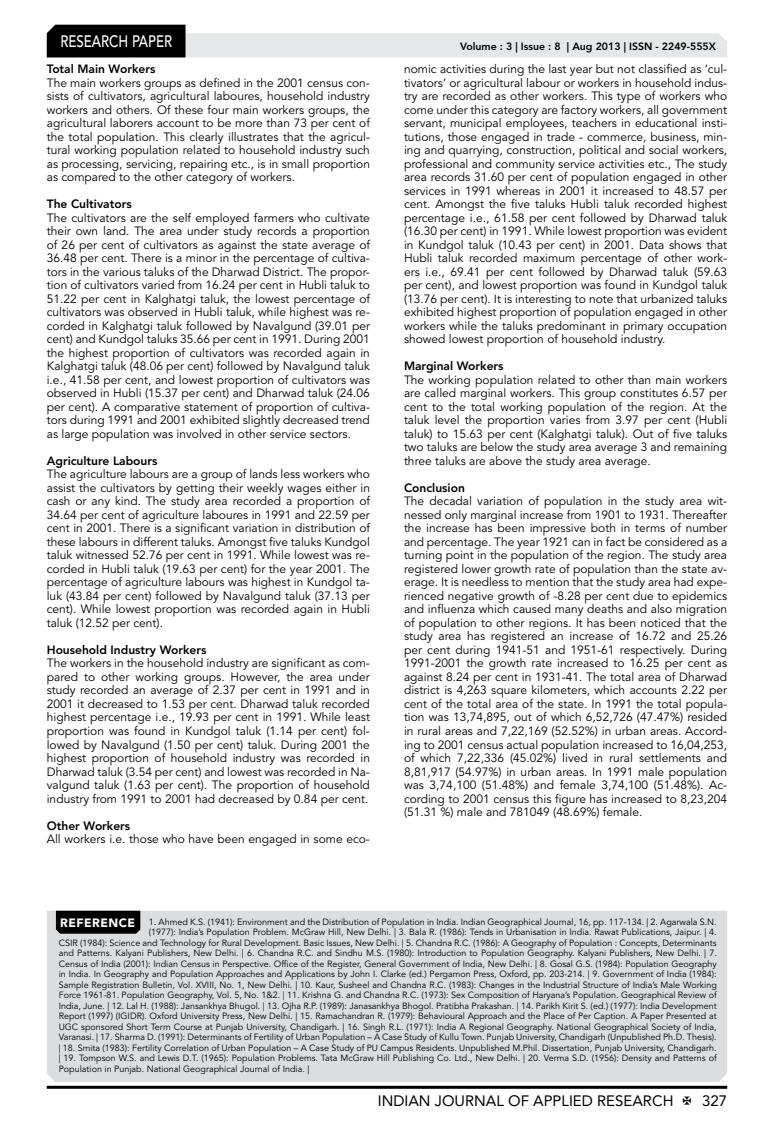
<style>
.page{position:relative;width:774px;height:1136px;background:#fff}
.page>*{position:absolute;margin:0;border:0;box-sizing:border-box;transform-origin:0 0}
.t1{font:500 16.5px "Avenir LT Std";color:#fff;scale:.8 1}
.t2{font:15px "Avenir LT Std";color:#000}
.t3{font:12px/13.5px "Avenir LT Std";color:#000;text-align:justify}
.t4{font:800 12px "Avenir LT Std";color:#000}
.t5{font:800 10.5px "Avenir LT Std";color:#000}
.t6{font:9px "Avenir LT Std";color:#000}
.s1{font-weight:900;font-size:12px;color:#fff}
</style>
<div class="page">
<hr style="left:47px;top:1085px;width:680px;height:3px;background:#000">
<svg style="left:47px;top:25px;width:680px;height:32px"></svg>
<div style="left:47px;top:910px;width:680px;height:171px;background:#dcddde"></div>
<div style="left:56px;top:910px;width:84px;height:23px;background:#000"></div>
<h1 class="t1" style="left:60px;top:32px;width:139px">RESEARCH PAPER</h1>
<p class="t4" style="left:47px;top:62px;width:110px">Total Main Workers</p>
<p class="t3" style="left:47px;top:76px;width:325px">The main workers groups as defined in the 2001 census con&shy;sists of cultivators, agricultural laboures, household industry workers and others. Of these four main workers groups, the agricultural laborers account to be more than 73 per cent of the total population. This clearly illustrates that the agricul&shy;tural working population related to household industry such as processing, servicing, repairing etc., is in small proportion as compared to the other category of workers.</p>
<p class="t4" style="left:47px;top:197px;width:86px">The Cultivators</p>
<p class="t3" style="left:47px;top:211px;width:325px">The cultivators are the self employed farmers who cultivate their own land. The area under study records a proportion of 26 per cent of cultivators as against the state average of 36.48 per cent. There is a minor in the percentage of cultiva&shy;tors in the various taluks of the Dharwad District. The propor&shy;tion of cultivators varied from 16.24 per cent in Hubli taluk to 51.22 per cent in Kalghatgi taluk, the lowest percentage of cultivators was observed in Hubli taluk, while highest was re&shy;corded in Kalghatgi taluk followed by Navalgund (39.01 per cent) and Kundgol taluks 35.66 per cent in 1991. During 2001 the highest proportion of cultivators was recorded again in Kalghatgi taluk (48.06 per cent) followed by Navalgund taluk i.e., 41.58 per cent, and lowest proportion of cultivators was observed in Hubli (15.37 per cent) and Dharwad taluk (24.06 per cent). A comparative statement of proportion of cultiva&shy;tors during 1991 and 2001 exhibited slightly decreased trend as large population was involved in other service sectors.</p>
<p class="t4" style="left:47px;top:453px;width:112px">Agriculture Labours</p>
<p class="t3" style="left:47px;top:467px;width:325px">The agriculture labours are a group of lands less workers who assist the cultivators by getting their weekly wages either in cash or any kind. The study area recorded a proportion of 34.64 per cent of agriculture laboures in 1991 and 22.59 per cent in 2001. There is a significant variation in distribution of these labours in different taluks. Amongst five taluks Kundgol taluk witnessed 52.76 per cent in 1991. While lowest was re&shy;corded in Hubli taluk (19.63 per cent) for the year 2001. The percentage of agriculture labours was highest in Kundgol ta&shy;luk (43.84 per cent) followed by Navalgund taluk (37.13 per cent). While lowest proportion was recorded again in Hubli taluk (12.52 per cent).</p>
<p class="t4" style="left:47px;top:642px;width:161px">Household Industry Workers</p>
<p class="t3" style="left:47px;top:656px;width:325px">The workers in the household industry are significant as com&shy;pared to other working groups. However, the area under study recorded an average of 2.37 per cent in 1991 and in 2001 it decreased to 1.53 per cent. Dharwad taluk recorded highest percentage i.e., 19.93 per cent in 1991. While least proportion was found in Kundgol taluk (1.14 per cent) fol&shy;lowed by Navalgund (1.50 per cent) taluk. During 2001 the highest proportion of household industry was recorded in Dharwad taluk (3.54 per cent) and lowest was recorded in Na&shy;valgund taluk (1.63 per cent). The proportion of household industry from 1991 to 2001 had decreased by 0.84 per cent.</p>
<p class="t4" style="left:47px;top:818px;width:85px">Other Workers</p>
<p class="t3" style="left:47px;top:832px;width:325px">All workers i.e. those who have been engaged in some eco-</p>
<p class="t5" style="left:460px;top:41px;width:257px">Volume : 3 | Issue : 8 | Aug 2013 | ISSN - 2249-555X</p>
<p class="t3" style="left:404px;top:62px;width:325px">nomic activities during the last year but not classified as ‘cul&shy;tivators’ or agricultural labour or workers in household indus&shy;try are recorded as other workers. This type of workers who come under this category are factory workers, all government servant, municipal employees, teachers in educational insti&shy;tutions, those engaged in trade - commerce, business, min&shy;ing and quarrying, construction, political and social workers, professional and community service activities etc., The study area records 31.60 per cent of population engaged in other services in 1991 whereas in 2001 it increased to 48.57 per cent. Amongst the five taluks Hubli taluk recorded highest percentage i.e., 61.58 per cent followed by Dharwad taluk (16.30 per cent) in 1991. While lowest proportion was evident in Kundgol taluk (10.43 per cent) in 2001. Data shows that Hubli taluk recorded maximum percentage of other work&shy;ers i.e., 69.41 per cent followed by Dharwad taluk (59.63 per cent), and lowest proportion was found in Kundgol taluk (13.76 per cent). It is interesting to note that urbanized taluks exhibited highest proportion of population engaged in other workers while the taluks predominant in primary occupation showed lowest proportion of household industry.</p>
<p class="t4" style="left:404px;top:359px;width:101px">Marginal Workers</p>
<p class="t3" style="left:404px;top:373px;width:325px">The working population related to other than main workers are called marginal workers. This group constitutes 6.57 per cent to the total working population of the region. At the taluk level the proportion varies from 3.97 per cent (Hubli taluk) to 15.63 per cent (Kalghatgi taluk). Out of five taluks two taluks are below the study area average 3 and remaining three taluks are above the study area average.</p>
<p class="t4" style="left:404px;top:480px;width:62px">Conclusion</p>
<p class="t3" style="left:404px;top:494px;width:325px">The decadal variation of population in the study area wit&shy;nessed only marginal increase from 1901 to 1931. Thereafter the increase has been impressive both in terms of number and percentage. The year 1921 can in fact be considered as a turning point in the population of the region. The study area registered lower growth rate of population than the state av&shy;erage. It is needless to mention that the study area had expe&shy;rienced negative growth of -8.28 per cent due to epidemics and influenza which caused many deaths and also migration of population to other regions. It has been noticed that the study area has registered an increase of 16.72 and 25.26 per cent during 1941-51 and 1951-61 respectively. During 1991-2001 the growth rate increased to 16.25 per cent as against 8.24 per cent in 1931-41. The total area of Dharwad district is 4,263 square kilometers, which accounts 2.22 per cent of the total area of the state. In 1991 the total popula&shy;tion was 13,74,895, out of which 6,52,726 (47.47%) resided in rural areas and 7,22,169 (52.52%) in urban areas. Accord&shy;ing to 2001 census actual population increased to 16,04,253, of which 7,22,336 (45.02%) lived in rural settlements and 8,81,917 (54.97%) in urban areas. In 1991 male population was 3,74,100 (51.48%) and female 3,74,100 (51.48%). Ac&shy;cording to 2001 census this figure has increased to 8,23,204 (51.31 %) male and 781049 (48.69%) female.</p>
<p class="t6" style="left:60px;top:916px;width:658px"><span class="s1">REFERENCE</span> 1. Ahmed K.S. (1941): Environment and the Distribution of Population in India. Indian Geographical Journal, 16, pp. 117-134. | 2. Agarwala S.N.</p>
<p class="t6" style="left:149px;top:926px;width:569px">(1977): India’s Population Problem. McGraw Hill, New Delhi. | 3. Bala R. (1986): Tends in Urbanisation in India. Rawat Publications, Jaipur. | 4.</p>
<p class="t6" style="left:59px;top:937px;width:659px">CSIR (1984): Science and Technology for Rural Development. Basic Issues, New Delhi. | 5. Chandna R.C. (1986): A Geography of Population : Concepts, Determinants</p>
<p class="t6" style="left:59px;top:947px;width:660px">and Patterns. Kalyani Publishers, New Delhi. | 6. Chandna R.C. and Sindhu M.S. (1980): Introduction to Population Geography. Kalyani Publishers, New Delhi. | 7.</p>
<p class="t6" style="left:59px;top:958px;width:660px">Census of India (2001): Indian Census in Perspective. Office of the Register, General Government of India, New Delhi. | 8. Gosal G.S. (1984): Population Geography</p>
<p class="t6" style="left:59px;top:968px;width:659px">in India. In Geography and Population Approaches and Applications by John I. Clarke (ed.) Pergamon Press, Oxford, pp. 203-214. | 9. Government of India (1984):</p>
<p class="t6" style="left:59px;top:979px;width:660px">Sample Registration Bulletin, Vol. XVIII, No. 1, New Delhi. | 10. Kaur, Susheel and Chandna R.C. (1983): Changes in the Industrial Structure of India’s Male Working</p>
<p class="t6" style="left:59px;top:989px;width:659px">Force 1961-81. Population Geography, Vol. 5, No. 1&amp;2. | 11. Krishna G. and Chandna R.C. (1973): Sex Composition of Haryana’s Population. Geographical Review of</p>
<p class="t6" style="left:59px;top:1000px;width:660px">India, June. | 12. Lal H. (1988): Jansankhya Bhugol. | 13. Ojha R.P. (1989): Janasankhya Bhogol. Pratibha Prakashan. | 14. Parikh Kirit S. (ed.) (1977): India Development</p>
<p class="t6" style="left:59px;top:1010px;width:659px">Report (1997) (IGIDR). Oxford University Press, New Delhi. | 15. Ramachandran R. (1979): Behavioural Approach and the Place of Per Caption. A Paper Presented at</p>
<p class="t6" style="left:59px;top:1021px;width:659px">UGC sponsored Short Term Course at Punjab University, Chandigarh. | 16. Singh R.L. (1971): India A Regional Geography. National Geographical Society of India,</p>
<p class="t6" style="left:59px;top:1031px;width:660px">Varanasi. | 17. Sharma D. (1991): Determinants of Fertility of Urban Population – A Case Study of Kullu Town. Punjab University, Chandigarh (Unpublished Ph.D. Thesis).</p>
<p class="t6" style="left:59px;top:1042px;width:660px">| 18. Smita (1983): Fertility Correlation of Urban Population – A Case Study of PU Campus Residents. Unpublished M.Phil. Dissertation, Punjab University, Chandigarh.</p>
<p class="t6" style="left:59px;top:1052px;width:659px">| 19. Tompson W.S. and Lewis D.T. (1965): Population Problems. Tata McGraw Hill Publishing Co. Ltd., New Delhi. | 20. Verma S.D. (1956): Density and Patterns of</p>
<p class="t6" style="left:59px;top:1063px;width:252px">Population in Punjab. National Geographical Journal of India. |</p>
<p class="t2" style="left:378px;top:1091px;width:297px">INDIAN JOURNAL OF APPLIED RESEARCH</p>
<p class="t2" style="left:702px;top:1091px;width:27px">327</p>
</div>
